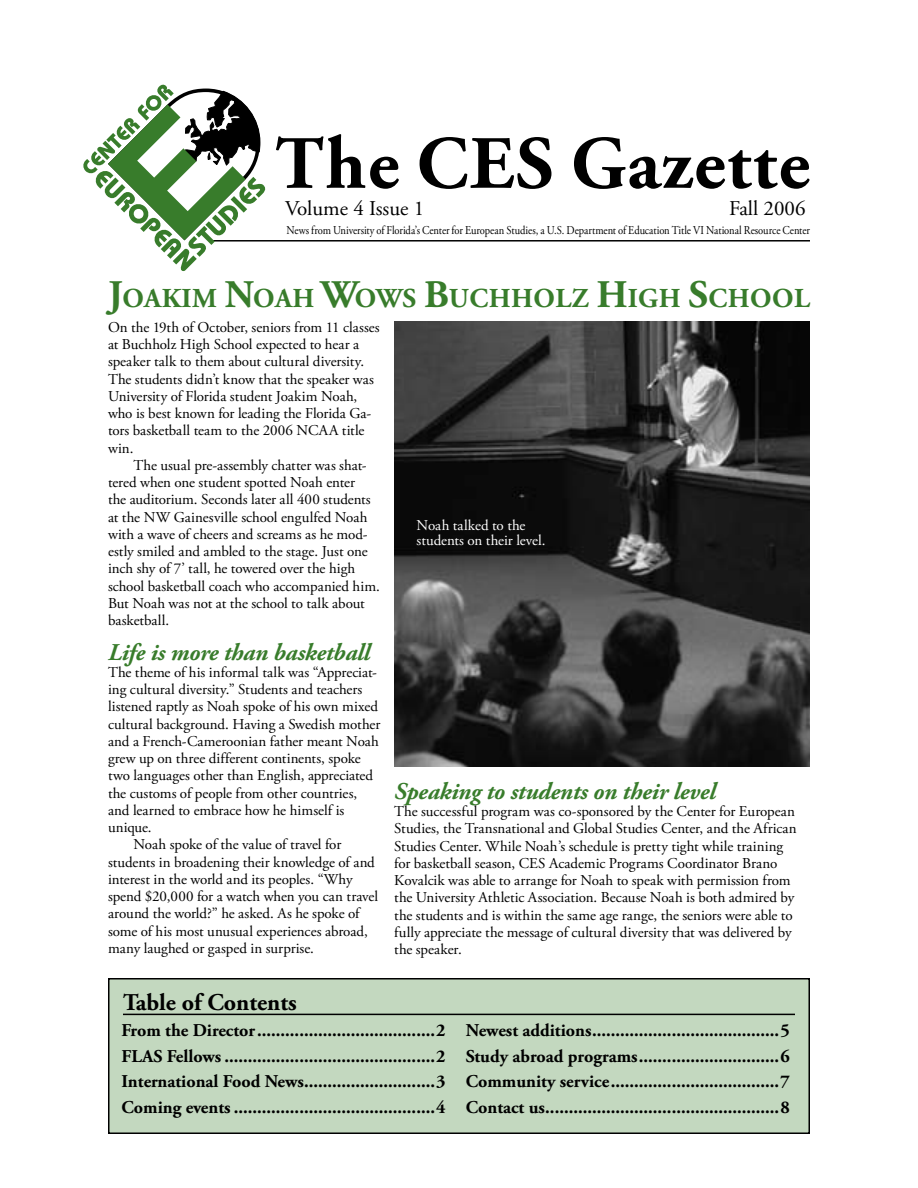
<style>
.page{position:relative;width:918px;height:1188px;background:#fff}
.page>*{position:absolute;margin:0;border:0;box-sizing:border-box;transform-origin:0 0}
.t1{font:700 75px "Adobe Garamond Pro";letter-spacing:.02em;color:#000}
.t2{font:700 27.3px "Adobe Garamond Pro";letter-spacing:.015em;color:#387c2b}
.t3{font:italic 700 24px "Adobe Garamond Pro";letter-spacing:-.01em;color:#387c2b}
.t4{font:700 24px "Adobe Garamond Pro";color:#000}
.t5{font:21px "Adobe Garamond Pro";color:#000}
.t6{font:700 18px/25.5px "Adobe Garamond Pro";color:#000;text-align:justify}
.t7{font:15px/17.2px "Adobe Garamond Pro";color:#000}
.t8{font:15px/15px "Adobe Garamond Pro";letter-spacing:-.005em;color:#fff}
.t9{font:12px "Adobe Garamond Pro";letter-spacing:-.005em;color:#000;scale:.88 1}
.s1{font-size:39px}
</style>
<div class="page">
<hr style="left:212px;top:240px;width:598px;height:2px;background:#000">
<svg style="left:83px;top:84px;width:184px;height:187px"></svg>
<img style="left:394px;top:321px;width:416px;height:445px">
<div style="left:109px;top:979px;width:700px;height:154px;background:#c3d8bf"></div>
<hr style="left:123px;top:1014px;width:672px;height:1px;background:#000">
<div style="left:108px;top:978px;width:702px;height:156px;border:2px solid #000"></div>
<h1 class="t1" style="left:275px;top:120px;width:536px">The CES Gazette</h1>
<h3 class="t5" style="left:285px;top:196px;width:141px">Volume 4 Issue 1</h3>
<h3 class="t5" style="left:729px;top:196px;width:78px">Fall 2006</h3>
<p class="t9" style="left:286px;top:223px;width:596px">News from University of Florida’s Center for European Studies, a U.S. Department of Education Title VI National Resource Center</p>
<h2 class="t2" style="left:108px;top:283px;width:703px"><span class="s1">J</span>oakim <span class="s1">N</span>oah <span class="s1">W</span>ows <span class="s1">B</span>uchholz <span class="s1">H</span>igh <span class="s1">S</span>chool</h2>
<p class="t7" style="left:108px;top:319px;width:273px">On the 19th of October, seniors from 11 classes at Buchholz High School expected to hear a speaker talk to them about cultural diversity.<br>The students didn’t know that the speaker was University of Florida student Joakim Noah, who is best known for leading the Florida Ga&shy;tors basketball team to the 2006 NCAA title win.</p>
<p class="t7" style="left:108px;top:457px;width:273px;text-indent:26px">The usual pre-assembly chatter was shat&shy;tered when one student spotted Noah enter<br>the auditorium. Seconds later all 400 students at the NW Gainesville school engulfed Noah with a wave of cheers and screams as he mod&shy;estly smiled and ambled to the stage. Just one inch shy of 7’ tall, he towered over the high school basketball coach who accompanied him.<br>But Noah was not at the school to talk about basketball.</p>
<h3 class="t3" style="left:108px;top:638px;width:264px">Life is more than basketball</h3>
<p class="t7" style="left:108px;top:664px;width:270px">The theme of his informal talk was “Appreciat-</p>
<p class="t7" style="left:108px;top:681px;width:256px">ing cultural diversity.” Students and teachers</p>
<p class="t7" style="left:108px;top:699px;width:272px">listened raptly as Noah spoke of his own mixed</p>
<p class="t7" style="left:108px;top:716px;width:274px">cultural background. Having a Swedish mother</p>
<p class="t7" style="left:108px;top:733px;width:273px">and a French-Cameroonian father meant Noah</p>
<p class="t7" style="left:108px;top:750px;width:254px">grew up on three different continents, spoke</p>
<p class="t7" style="left:108px;top:768px;width:267px">two languages other than English, appreciated</p>
<p class="t7" style="left:108px;top:785px;width:251px">the customs of people from other countries,</p>
<p class="t7" style="left:108px;top:802px;width:238px">and learned to embrace how he himself is</p>
<p class="t7" style="left:108px;top:819px;width:45px">unique.</p>
<p class="t7" style="left:134px;top:837px;width:209px">Noah spoke of the value of travel for</p>
<p class="t7" style="left:108px;top:854px;width:268px">students in broadening their knowledge of and</p>
<p class="t7" style="left:108px;top:871px;width:246px">interest in the world and its peoples. “Why</p>
<p class="t7" style="left:108px;top:888px;width:272px">spend $20,000 for a watch when you can travel</p>
<p class="t7" style="left:108px;top:906px;width:253px">around the world?” he asked. As he spoke of</p>
<p class="t7" style="left:108px;top:923px;width:261px">some of his most unusual experiences abroad,</p>
<p class="t7" style="left:108px;top:940px;width:208px">many laughed or gasped in surprise.</p>
<p class="t8" style="left:417px;top:518px;width:130px">Noah talked to the students on their level.</p>
<h3 class="t3" style="left:394px;top:777px;width:323px">Speaking to students on their level</h3>
<p class="t7" style="left:394px;top:803px;width:404px">The successful program was co-sponsored by the Center for European Studies, the Transnational and Global Studies Center, and the African Studies Center. While Noah’s schedule is pretty tight while training for basketball season, CES Academic Programs Coordinator Brano Kovalcik was able to arrange for Noah to speak with permission from the University Athletic Association. Because Noah is both admired by the students and is within the same age range, the seniors were able to fully appreciate the message of cultural diversity that was delivered by the speaker.</p>
<h3 class="t4" style="left:123px;top:989px;width:175px">Table of Contents</h3>
<p class="t6" style="left:122px;top:1018px;width:326px">From the Director......................................2<br>FLAS Fellows .............................................2<br>International Food News............................3<br>Coming events ...........................................4</p>
<p class="t6" style="left:466px;top:1018px;width:326px">Newest additions........................................5<br>Study abroad programs..............................6<br>Community service....................................7<br>Contact us..................................................8</p>
</div>
